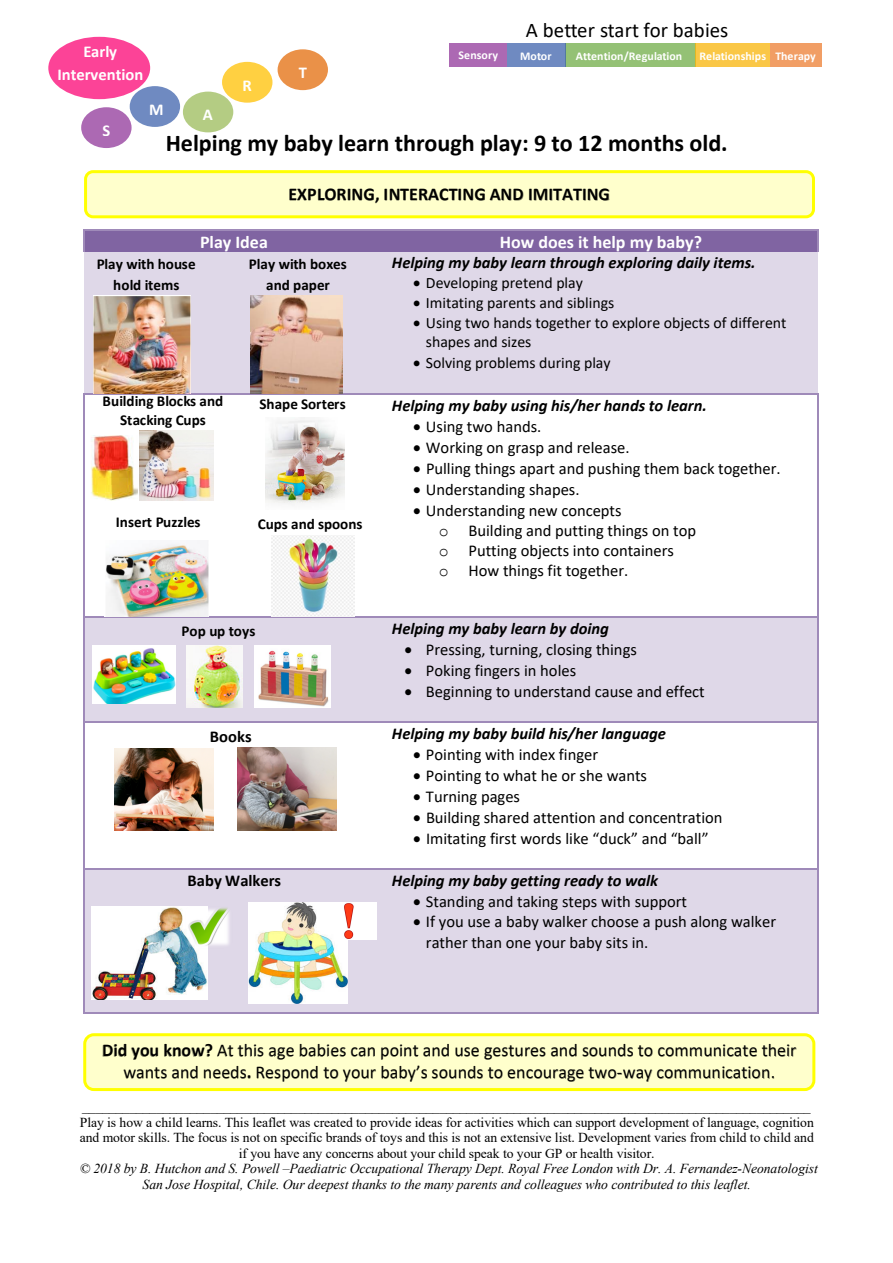
<style>
.page{position:relative;width:893px;height:1263px;background:#fff}
.page>*{position:absolute;margin:0;border:0;box-sizing:border-box;transform-origin:0 0}
.t1{font:700 24.15px "Calibri";letter-spacing:-.005em;color:#000}
.t2{font:20.85px "Calibri";color:#000}
.t3{font:18px/21.9px "Calibri";color:#000;text-align:center}
.t4{font:700 18px "Calibri";color:#000}
.t5{font:700 18px "Calibri";color:#fff}
.t6{font:16.5px/20.1px "Calibri";color:#000}
.t7{font:italic 700 16.5px "Calibri";color:#000}
.t8{font:700 16.5px/23.4px "Calibri";letter-spacing:-.005em;color:#fff;text-align:center}
.t9{font:700 16.5px "Calibri";letter-spacing:.005em;color:#000}
.t10{font:15.9px/19px "Calibri";letter-spacing:-.005em;color:#000}
.t11{font:700 15.15px/20.9px "Calibri";letter-spacing:-.005em;color:#000;text-align:center}
.t12{font:13.65px/15.5px "Times New Roman";letter-spacing:-.005em;color:#000;text-align:center}
.t13{font:700 11.85px "Calibri";letter-spacing:.01em;color:#fff}
.s1{font-family:"Courier New"}
.s2{font-weight:700}
.s3{font-style:italic}
</style>
<div class="page">
<div style="left:48px;top:37px;width:102px;height:62px;background:#fc4397;border-radius:50%"></div>
<div style="left:130px;top:86px;width:50px;height:41px;background:#6f8ac1;border-radius:50%"></div>
<div style="left:222px;top:62px;width:50px;height:41px;background:#ffd041;border-radius:50%"></div>
<div style="left:81px;top:107px;width:51px;height:41px;background:#ac69b3;border-radius:50%"></div>
<div style="left:183px;top:92px;width:50px;height:40px;background:#b4cc83;border-radius:50%"></div>
<div style="left:278px;top:49px;width:50px;height:41px;background:#ea9148;border-radius:50%"></div>
<img style="left:48px;top:41px;width:103px;height:42px">
<img style="left:565px;top:43px;width:131px;height:1px">
<div style="left:565px;top:44px;width:131px;height:23px;background:#94c175"></div>
<img style="left:565px;top:49px;width:1px;height:12px">
<div style="left:696px;top:43px;width:125px;height:24px;background:#fac746"></div>
<div style="left:449px;top:44px;width:58px;height:23px;background:#ac69b3"></div>
<div style="left:770px;top:44px;width:52px;height:23px;background:#f19e65"></div>
<div style="left:85px;top:230px;width:299px;height:22px;background:#8064a2"></div>
<div style="left:384px;top:230px;width:433px;height:22px;background:#8064a2"></div>
<hr style="left:85px;top:229px;width:299px;height:1px;background:#9f8ab9">
<hr style="left:385px;top:229px;width:432px;height:1px;background:#9f8ab9">
<svg style="left:84px;top:229px;width:1px;height:23px"></svg>
<svg style="left:817px;top:229px;width:1px;height:23px"></svg>
<div style="left:84px;top:252px;width:300px;height:141px;background:#dfd8e8"></div>
<div style="left:384px;top:252px;width:434px;height:141px;background:#dfd8e8"></div>
<hr style="left:87px;top:393px;width:297px;height:2px;background:#9f8ab9">
<hr style="left:385px;top:393px;width:432px;height:2px;background:#9f8ab9">
<hr style="left:84px;top:395px;width:1px;height:222px;background:#9f8ab9">
<hr style="left:817px;top:395px;width:1px;height:222px;background:#9f8ab9">
<div style="left:85px;top:618px;width:299px;height:103px;background:#dfd8e8"></div>
<div style="left:384px;top:618px;width:433px;height:103px;background:#dfd8e8"></div>
<hr style="left:85px;top:617px;width:299px;height:1px;background:#9f8ab9">
<hr style="left:385px;top:617px;width:432px;height:1px;background:#9f8ab9">
<hr style="left:84px;top:618px;width:1px;height:103px;background:#9f8ab9">
<hr style="left:817px;top:618px;width:1px;height:103px;background:#9f8ab9">
<hr style="left:85px;top:721px;width:299px;height:2px;background:#9f8ab9">
<hr style="left:385px;top:721px;width:432px;height:2px;background:#9f8ab9">
<hr style="left:84px;top:723px;width:1px;height:145px;background:#9f8ab9">
<hr style="left:817px;top:723px;width:1px;height:145px;background:#9f8ab9">
<div style="left:85px;top:870px;width:299px;height:143px;background:#dfd8e8"></div>
<div style="left:384px;top:870px;width:433px;height:143px;background:#dfd8e8"></div>
<hr style="left:85px;top:868px;width:299px;height:2px;background:#9f8ab9">
<hr style="left:385px;top:868px;width:432px;height:2px;background:#9f8ab9">
<hr style="left:84px;top:870px;width:1px;height:143px;background:#9f8ab9">
<hr style="left:85px;top:1013px;width:299px;height:1px;background:#9f8ab9">
<hr style="left:384px;top:1013px;width:433px;height:1px;background:#9f8ab9">
<hr style="left:817px;top:870px;width:1px;height:143px;background:#9f8ab9">
<div style="left:86px;top:172px;width:727px;height:45px;background:#ffc;border-radius:8px"></div>
<div style="left:84px;top:170px;width:731px;height:48px;border:3px solid #ff0;border-radius:8px"></div>
<img style="left:289px;top:189px;width:321px;height:15px">
<div style="left:85px;top:1035px;width:729px;height:54px;background:#ffc;border-radius:9px"></div>
<div style="left:83px;top:1033px;width:732px;height:58px;border:3px solid #ff0;border-radius:9px"></div>
<img style="left:102px;top:1044px;width:695px;height:13px">
<img style="left:112px;top:1055px;width:685px;height:27px">
<img style="left:94px;top:295px;width:96px;height:98px">
<img style="left:251px;top:296px;width:92px;height:97px">
<img style="left:248px;top:902px;width:52px;height:9px">
<img style="left:92px;top:906px;width:115px;height:93px">
<img style="left:186px;top:906px;width:43px;height:43px">
<img style="left:91px;top:435px;width:46px;height:66px">
<img style="left:97px;top:392px;width:117px;height:41px">
<img style="left:139px;top:431px;width:74px;height:70px">
<img style="left:106px;top:544px;width:103px;height:72px">
<img style="left:266px;top:420px;width:78px;height:84px">
<img style="left:187px;top:653px;width:56px;height:54px">
<img style="left:92px;top:646px;width:84px;height:57px">
<img style="left:254px;top:646px;width:77px;height:61px">
<img style="left:159px;top:645px;width:119px;height:8px">
<img style="left:165px;top:747px;width:131px;height:19px">
<img style="left:114px;top:749px;width:99px;height:81px">
<img style="left:237px;top:748px;width:99px;height:83px">
<img style="left:249px;top:903px;width:98px;height:100px">
<img style="left:271px;top:535px;width:83px;height:81px">
<img style="left:334px;top:902px;width:42px;height:38px">
<p class="t8" style="left:57px;top:39px;width:87px">Early<br>Intervention</p>
<p class="t8" style="left:149px;top:97px;width:16px">M</p>
<p class="t8" style="left:203px;top:103px;width:12px">A</p>
<p class="t8" style="left:242px;top:73px;width:11px">R</p>
<p class="t8" style="left:299px;top:61px;width:10px">T</p>
<p class="t2" style="left:526px;top:16px;width:204px">A better start for babies</p>
<p class="t13" style="left:458px;top:47px;width:41px">Sensory</p>
<p class="t13" style="left:520px;top:47px;width:33px">Motor</p>
<p class="t13" style="left:576px;top:48px;width:108px">Attention/Regulation</p>
<p class="t13" style="left:699px;top:47px;width:118px">Relationships Therapy</p>
<p class="t8" style="left:102px;top:119px;width:9px">S</p>
<p class="t1" style="left:166px;top:126px;width:563px">Helping my baby learn through play: 9 to 12 months old.</p>
<p class="t4" style="left:289px;top:182px;width:323px">EXPLORING, INTERACTING AND IMITATING</p>
<p class="t5" style="left:200px;top:229px;width:69px">Play Idea</p>
<p class="t5" style="left:500px;top:229px;width:204px">How does it help my baby?</p>
<p class="t7" style="left:392px;top:251px;width:365px">Helping my baby learn through exploring daily items.</p>
<p class="t10" style="left:413px;top:273px;width:171px">• Developing pretend play</p>
<p class="t10" style="left:413px;top:293px;width:203px">• Imitating parents and siblings</p>
<p class="t10" style="left:426px;top:313px;width:362px;text-indent:-13px">• Using two hands together to explore objects of different shapes and sizes</p>
<p class="t10" style="left:413px;top:353px;width:199px">• Solving problems during play</p>
<p class="t7" style="left:392px;top:394px;width:316px">Helping my baby using his/her hands to learn.</p>
<p class="t6" style="left:413px;top:416px;width:130px">• Using two hands.</p>
<p class="t6" style="left:413px;top:437px;width:218px">• Working on grasp and release.</p>
<p class="t6" style="left:413px;top:458px;width:369px">• Pulling things apart and pushing them back together.</p>
<p class="t6" style="left:413px;top:479px;width:168px">• Understanding shapes.</p>
<p class="t6" style="left:439px;top:500px;width:259px;text-indent:-26px">• Understanding new concepts<br><span class="s1">o</span> Building and putting things on top <span class="s1">o</span> Putting objects into containers<br><span class="s1">o</span> How things fit together.</p>
<p class="t11" style="left:97px;top:253px;width:101px">Play with house hold items</p>
<p class="t11" style="left:249px;top:253px;width:99px">Play with boxes and paper</p>
<p class="t11" style="left:102px;top:392px;width:122px;line-height:18.3px">Building Blocks and<br>Stacking Cups</p>
<p class="t11" style="left:259px;top:393px;width:88px">Shape Sorters</p>
<p class="t11" style="left:116px;top:512px;width:86px">Insert Puzzles</p>
<p class="t11" style="left:258px;top:513px;width:106px">Cups and spoons</p>
<p class="t11" style="left:182px;top:620px;width:75px">Pop up toys</p>
<p class="t9" style="left:210px;top:724px;width:43px">Books</p>
<p class="t9" style="left:187px;top:869px;width:95px">Baby Walkers</p>
<p class="t7" style="left:392px;top:617px;width:219px">Helping my baby learn by doing</p>
<p class="t6" style="left:404px;top:639px;width:234px">• Pressing, turning, closing things</p>
<p class="t6" style="left:404px;top:660px;width:173px">• Poking fingers in holes</p>
<p class="t6" style="left:404px;top:681px;width:302px">• Beginning to understand cause and effect</p>
<p class="t7" style="left:392px;top:721px;width:275px">Helping my baby build his/her language</p>
<p class="t6" style="left:413px;top:744px;width:187px">• Pointing with index finger</p>
<p class="t6" style="left:413px;top:764px;width:235px">• Pointing to what he or she wants</p>
<p class="t6" style="left:413px;top:786px;width:108px">• Turning pages</p>
<p class="t6" style="left:413px;top:807px;width:311px">• Building shared attention and concentration</p>
<p class="t6" style="left:413px;top:828px;width:297px">• Imitating first words like “duck” and “ball”</p>
<p class="t7" style="left:392px;top:868px;width:268px">Helping my baby getting ready to walk</p>
<p class="t6" style="left:413px;top:890px;width:275px">• Standing and taking steps with support</p>
<p class="t6" style="left:426px;top:911px;width:352px;line-height:20.5px;text-indent:-13px">• If you use a baby walker choose a push along walker rather than one your baby sits in.</p>
<p class="t3" style="left:102px;top:1039px;width:696px"><span class="s2">Did you know?</span> At this age babies can point and use gestures and sounds to communicate their wants and needs<span class="s2">.</span> Respond to your baby’s sounds to encourage two-way communication.</p>
<p class="t12" style="left:80px;top:1099px;width:740px">____________________________________________________________________________________________________________ Play is how a child learns. This leaflet was created to provide ideas for activities which can support development of language, cognition and motor skills. The focus is not on specific brands of toys and this is not an extensive list. Development varies from child to child and if you have any concerns about your child speak to your GP or health visitor.<br><span class="s3">© 2018 by B. Hutchon and S. Powell –Paediatric Occupational Therapy Dept. Royal Free London with Dr. A. Fernandez-Neonatologist San Jose Hospital, Chile. Our deepest thanks to the many parents and colleagues who contributed to this leaflet.</span></p>
</div>
